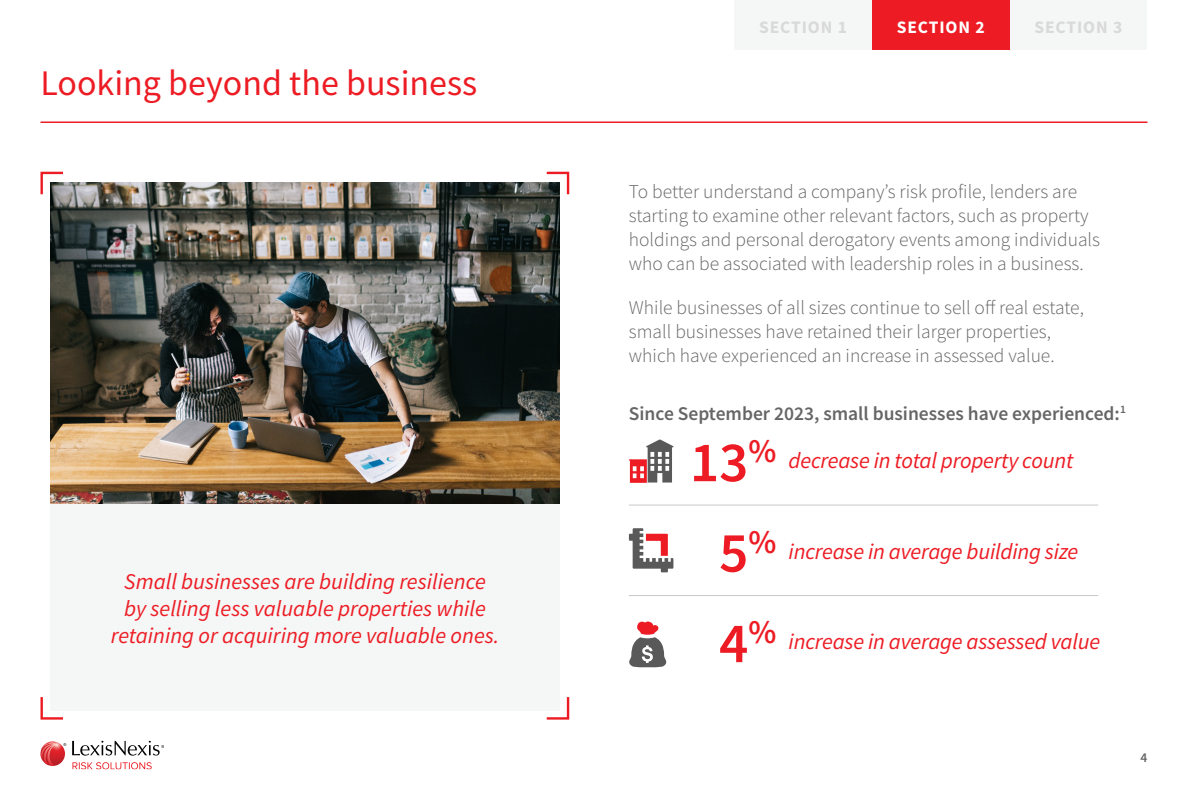
<style>
.page{position:relative;width:1188px;height:810px;background:#fff}
.page>*{position:absolute;margin:0;border:0;box-sizing:border-box;transform-origin:0 0}
.Pull_Quote{font:600 57px "Source Sans Pro";color:#ed1c24}
.Section_Title{font:36px "Source Sans Pro";color:#ed1c24}
.Pull_Quote-2{font:italic 22.5px/27px "Source Sans Pro";letter-spacing:-.01em;color:#ed1c24;text-align:center}
.Body_Text{font:300 19.5px/24px "Source Sans Pro";color:#666}
.Body_Text-2{font:600 19.5px "Source Sans Pro";color:#666}
.Body_Text-3{font:700 17.55px "Source Sans Pro";letter-spacing:.05em;color:#d9d9d9}
.Body_Text-4{font:700 17.55px "Source Sans Pro";letter-spacing:.05em;color:#fff}
.t1{font:600 13.5px "Source Sans Pro";color:#666}
</style>
<div class="page">
<svg style="left:72px;top:762px;width:80px;height:8px"></svg>
<svg style="left:72px;top:741px;width:92px;height:15px"></svg>
<svg style="left:40px;top:741px;width:25px;height:25px"></svg>
<svg style="left:41px;top:742px;width:25px;height:24px"></svg>
<hr style="left:40px;top:122px;width:1108px;height:1px;background:#ed1c24">
<hr style="left:629px;top:505px;width:469px;height:1px;background:#c8c9c7">
<hr style="left:629px;top:595px;width:469px;height:1px;background:#c8c9c7">
<img style="left:51px;top:183px;width:509px;height:321px">
<svg style="left:40px;top:171px;width:25px;height:26px"></svg>
<div style="left:51px;top:504px;width:509px;height:206px;background:#f5f6f6"></div>
<svg style="left:546px;top:697px;width:24px;height:23px"></svg>
<svg style="left:40px;top:697px;width:23px;height:23px"></svg>
<svg style="left:544px;top:171px;width:26px;height:26px"></svg>
<div style="left:1010px;top:0;width:137px;height:50px;background:#f5f6f6"></div>
<div style="left:734px;top:0;width:138px;height:50px;background:#f5f6f6"></div>
<div style="left:872px;top:0;width:138px;height:50px;background:#ed1c24"></div>
<svg style="left:629px;top:528px;width:44px;height:44px"></svg>
<svg style="left:629px;top:621px;width:38px;height:46px"></svg>
<svg style="left:629px;top:440px;width:44px;height:43px"></svg>
<p class="Section_Title" style="left:40px;top:60px;width:438px">Looking beyond the business</p>
<p class="Pull_Quote-2" style="left:111px;top:568px;width:390px">Small businesses are building resilience by selling less valuable properties while retaining or acquiring more valuable ones.</p>
<p class="Body_Text-3" style="left:759px;top:15px;width:89px">SECTION 1</p>
<p class="Body_Text-4" style="left:897px;top:15px;width:89px">SECTION 2</p>
<p class="Body_Text-3" style="left:1034px;top:15px;width:89px">SECTION 3</p>
<p class="Body_Text" style="left:629px;top:179px;width:473px">To better understand a company’s risk profile, lenders are starting to examine other relevant factors, such as property holdings and personal derogatory events among individuals who can be associated with leadership roles in a business.</p>
<p class="Body_Text" style="left:629px;top:295px;width:457px">While businesses of all sizes continue to sell off real estate, small businesses have retained their larger properties, which have experienced an increase in assessed value.</p>
<p class="Body_Text-2" style="left:629px;top:400px;width:498px">Since September 2023, small businesses have experienced:<sup>1</sup></p>
<p class="Pull_Quote" style="left:690px;top:425px;width:88px">13<sup>%</sup></p>
<p class="Pull_Quote-2" style="left:789px;top:447px;width:286px">decrease in total property count</p>
<p class="Pull_Quote" style="left:719px;top:515px;width:59px">5<sup>%</sup></p>
<p class="Pull_Quote-2" style="left:789px;top:538px;width:291px">increase in average building size</p>
<p class="Pull_Quote" style="left:719px;top:606px;width:59px">4<sup>%</sup></p>
<p class="Pull_Quote-2" style="left:789px;top:628px;width:313px">increase in average assessed value</p>
<p class="t1" style="left:1141px;top:748px;width:8px">4</p>
</div>
